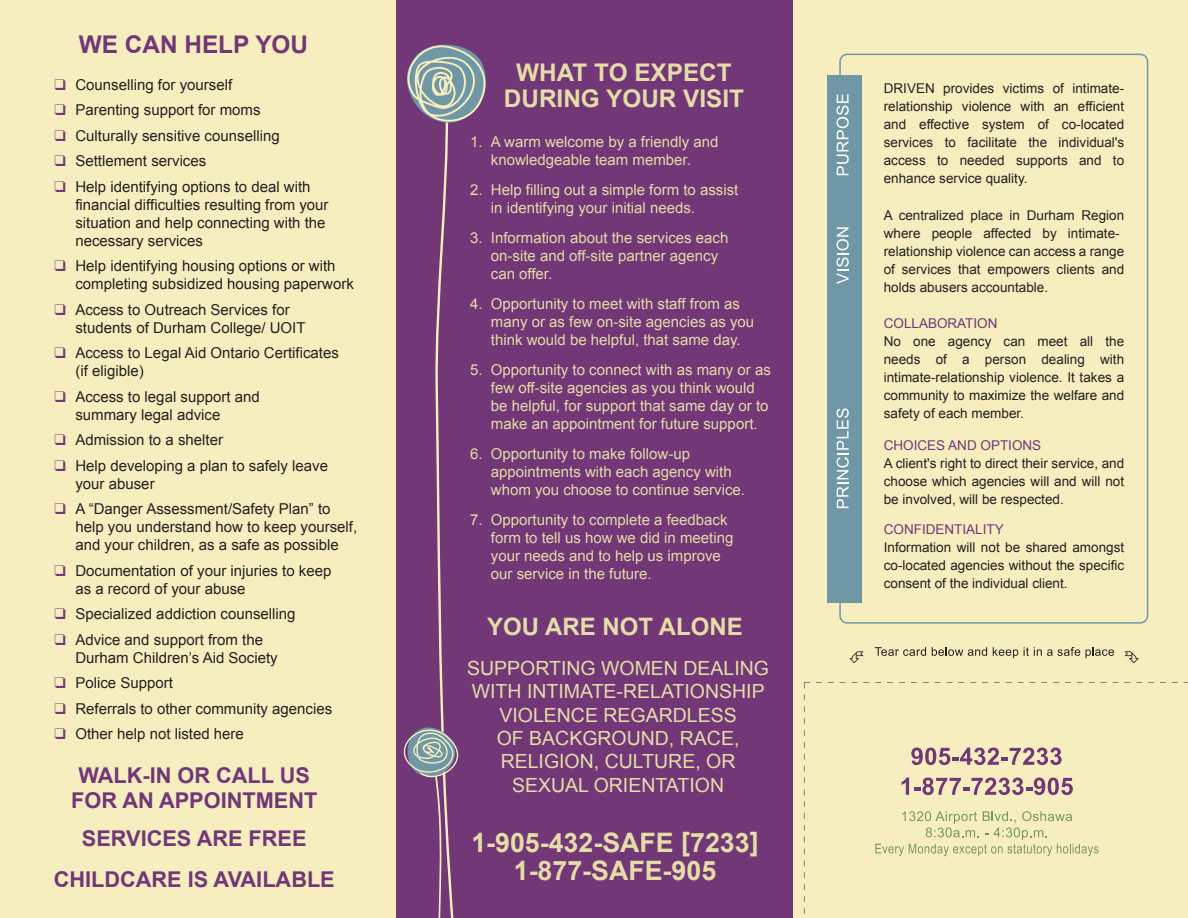
<style>
.page{position:relative;width:1188px;height:918px;background:#f7eebf}
.page>*{position:absolute;margin:0;border:0;box-sizing:border-box;transform-origin:0 0}
.t1{font:700 26.85px/28px "Arial";color:#e5dca7;text-align:center}
.t2{font:700 24.45px "Arial";color:#713777}
.t3{font:700 24.3px/25.5px "Arial";color:#e5dca7;text-align:center}
.t4{font:700 24px "Arial";color:#e5dca7}
.t5{font:700 21.75px/25.5px "Arial";color:#713777;text-align:center}
.t6{font:19.5px/23.4px "Arial";color:#e5dca7;text-align:center}
.t7{font:15px/18px "Arial";color:#231f20}
.t8{font:15px/18px "Arial";color:#e5dca7}
.t9{font:13.5px/18px "Arial";color:#231f20;text-align:justify}
.t10{font:13.5px "Arial";color:#713777}
.s1{color:#713777}
</style>
<div class="page">
<div style="left:396px;top:0;width:396px;height:918px;background:#713777"></div>
<svg style="left:403px;top:44px;width:83px;height:874px"></svg>
<div style="left:839px;top:54px;width:309px;height:570px;border:2px solid #7097a5;border-radius:7px"></div>
<div style="left:827px;top:75px;width:34px;height:528px;background:#7097a5"></div>
<svg style="left:849px;top:651px;width:15px;height:12px"></svg>
<svg style="left:875px;top:647px;width:51px;height:9px"></svg>
<svg style="left:932px;top:647px;width:55px;height:9px"></svg>
<svg style="left:993px;top:647px;width:25px;height:11px"></svg>
<svg style="left:1024px;top:647px;width:56px;height:9px"></svg>
<svg style="left:1086px;top:647px;width:28px;height:11px"></svg>
<svg style="left:1124px;top:651px;width:15px;height:12px"></svg>
<svg style="left:837px;top:94px;width:12px;height:81px"></svg>
<svg style="left:837px;top:227px;width:12px;height:57px"></svg>
<svg style="left:837px;top:408px;width:12px;height:100px"></svg>
<div style="left:804px;top:682px;width:384px;height:236px;background:#f7eebf"></div>
<h2 class="t2" style="left:79px;top:28px;width:231px">WE CAN HELP YOU</h2>
<p class="t7" style="left:55px;top:76px;width:179px"><span class="s1">❑</span> Counselling for yourself</p>
<p class="t7" style="left:55px;top:101px;width:207px"><span class="s1">❑</span> Parenting support for moms</p>
<p class="t7" style="left:55px;top:127px;width:227px"><span class="s1">❑</span> Culturally sensitive counselling</p>
<p class="t7" style="left:55px;top:152px;width:153px"><span class="s1">❑</span> Settlement services</p>
<p class="t7" style="left:75px;top:178px;width:255px;text-indent:-21px"><span class="s1">❑</span> Help identifying options to deal with financial difficulties resulting from your situation and help connecting with the necessary services</p>
<p class="t7" style="left:75px;top:257px;width:280px;text-indent:-21px"><span class="s1">❑</span> Help identifying housing options or with completing subsidized housing paperwork</p>
<p class="t7" style="left:75px;top:301px;width:232px;text-indent:-21px"><span class="s1">❑</span> Access to Outreach Services for students of Durham College/ UOIT</p>
<p class="t7" style="left:75px;top:344px;width:265px;text-indent:-21px"><span class="s1">❑</span> Access to Legal Aid Ontario Certificates (if eligible)</p>
<p class="t7" style="left:75px;top:388px;width:186px;text-indent:-21px"><span class="s1">❑</span> Access to legal support and summary legal advice</p>
<p class="t7" style="left:55px;top:431px;width:170px"><span class="s1">❑</span> Admission to a shelter</p>
<p class="t7" style="left:75px;top:457px;width:254px;text-indent:-21px"><span class="s1">❑</span> Help developing a plan to safely leave your abuser</p>
<p class="t7" style="left:75px;top:500px;width:283px;text-indent:-21px"><span class="s1">❑</span> A “Danger Assessment/Safety Plan” to help you understand how to keep yourself, and your children, as a safe as possible</p>
<p class="t7" style="left:75px;top:562px;width:257px;text-indent:-21px"><span class="s1">❑</span> Documentation of your injuries to keep as a record of your abuse</p>
<p class="t7" style="left:55px;top:605px;width:242px"><span class="s1">❑</span> Specialized addiction counselling</p>
<p class="t7" style="left:75px;top:631px;width:204px;text-indent:-21px"><span class="s1">❑</span> Advice and support from the<br>Durham Children’s Aid Society</p>
<p class="t7" style="left:55px;top:674px;width:120px"><span class="s1">❑</span> Police Support</p>
<p class="t7" style="left:55px;top:700px;width:279px"><span class="s1">❑</span> Referrals to other community agencies</p>
<p class="t7" style="left:55px;top:725px;width:191px"><span class="s1">❑</span> Other help not listed here</p>
<h3 class="t5" style="left:71px;top:763px;width:248px">WALK-IN OR CALL US<br>FOR AN APPOINTMENT</h3>
<h3 class="t5" style="left:54px;top:818px;width:283px;line-height:41.4px">SERVICES ARE FREE<br>CHILDCARE IS AVAILABLE</h3>
<h3 class="t3" style="left:504px;top:61px;width:242px">WHAT TO EXPECT<br>DURING YOUR VISIT</h3>
<p class="t8" style="left:470px;top:133px;width:250px;text-align:center">1. A warm welcome by a friendly and knowledgeable team member.</p>
<p class="t8" style="left:491px;top:181px;width:249px;text-indent:-21px">2. Help filling out a simple form to assist in identifying your initial needs.</p>
<p class="t8" style="left:491px;top:229px;width:239px;text-indent:-21px">3. Information about the services each on-site and off-site partner agency can offer.</p>
<p class="t8" style="left:491px;top:295px;width:265px;text-indent:-21px">4. Opportunity to meet with staff from as many or as few on-site agencies as you think would be helpful, that same day.</p>
<p class="t8" style="left:491px;top:361px;width:282px;text-indent:-21px">5. Opportunity to connect with as many or as few off-site agencies as you think would be helpful, for support that same day or to make an appointment for future support.</p>
<p class="t8" style="left:491px;top:445px;width:256px;text-indent:-21px">6. Opportunity to make follow-up appointments with each agency with whom you choose to continue service.</p>
<p class="t8" style="left:491px;top:511px;width:244px;text-indent:-21px">7. Opportunity to complete a feedback form to tell us how we did in meeting your needs and to help us improve our service in the future.</p>
<h3 class="t4" style="left:487px;top:611px;width:257px">YOU ARE NOT ALONE</h3>
<h3 class="t6" style="left:467px;top:657px;width:303px">SUPPORTING WOMEN DEALING<br>WITH INTIMATE-RELATIONSHIP<br>VIOLENCE REGARDLESS<br>OF BACKGROUND, RACE,<br>RELIGION, CULTURE, OR<br>SEXUAL ORIENTATION</h3>
<h1 class="t1" style="left:471px;top:830px;width:289px">1-905-432-SAFE [7233]<br>1-877-SAFE-905</h1>
<p class="t9" style="left:884px;top:79px;width:242px">DRIVEN provides victims of intimate&shy;relationship violence with an efficient and effective system of co-located services to facilitate the individual's access to needed supports and to enhance service quality.</p>
<p class="t9" style="left:884px;top:207px;width:242px;text-align:left">A centralized place in Durham Region where people affected by intimate&shy;relationship violence can access a range of services that empowers clients and holds abusers accountable.</p>
<p class="t10" style="left:884px;top:315px;width:115px">COLLABORATION</p>
<p class="t9" style="left:884px;top:333px;width:242px">No one agency can meet all the needs of a person dealing with intimate-relationship violence. It takes a community to maximize the welfare and safety of each member.</p>
<p class="t10" style="left:884px;top:436px;width:159px">CHOICES AND OPTIONS</p>
<p class="t9" style="left:884px;top:454px;width:242px">A client's right to direct their service, and choose which agencies will and will not be involved, will be respected.</p>
<p class="t10" style="left:884px;top:520px;width:122px">CONFIDENTIALITY</p>
<p class="t9" style="left:884px;top:538px;width:242px">Information will not be shared amongst co-located agencies without the specific consent of the individual client.</p>
</div>
